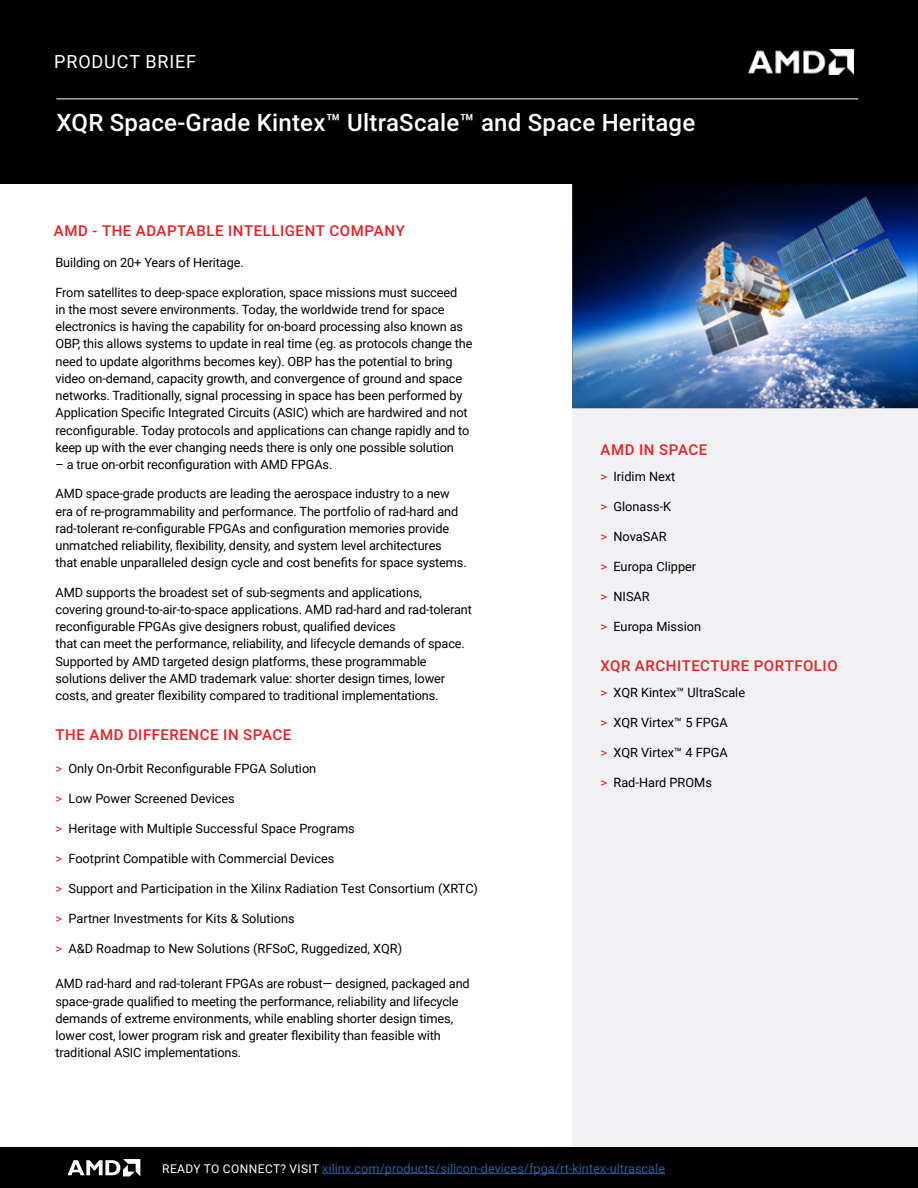
<style>
.page{position:relative;width:918px;height:1188px;background:#fff}
.page>*{position:absolute;margin:0;border:0;box-sizing:border-box;transform-origin:0 0}
.t1{font:500 24px "Roboto";letter-spacing:.01em;color:#fff}
.t2{font:18px "Roboto";letter-spacing:.045em;color:#fff}
.t3{font:500 15px "Roboto";letter-spacing:.035em;color:#ed1d24}
.t4{font:500 15px "Roboto";letter-spacing:.04em;color:#ed2127}
.t5{font:12.75px/17.2px "Roboto";letter-spacing:-.01em;color:#000}
.t6{font:12.75px "Roboto";color:#215e9e}
.s1{color:#ea1d25}
.s2{font-size:12px;color:#fff}
</style>
<div class="page">
<div style="left:572px;top:184px;width:346px;height:1004px;background:#f1f1f3"></div>
<div style="left:0;top:0;width:918px;height:184px;background:#000"></div>
<hr style="left:56px;top:99px;width:802px;height:1px;background:#fff">
<div style="left:0;top:1148px;width:918px;height:40px;background:#000"></div>
<img style="left:749px;top:49px;width:105px;height:25px">
<svg style="left:67px;top:1159px;width:73px;height:17px"></svg>
<hr style="left:322px;top:1173px;width:343px;height:1px;background:#215e9e">
<img style="left:572px;top:184px;width:346px;height:224px">
<h2 class="t2" style="left:54px;top:49px;width:143px">PRODUCT BRIEF</h2>
<h1 class="t1" style="left:56px;top:106px;width:640px">XQR Space-Grade Kintex™ UltraScale™ and Space Heritage</h1>
<p class="t3" style="left:54px;top:220px;width:352px">AMD - THE ADAPTABLE INTELLIGENT COMPANY</p>
<p class="t5" style="left:56px;top:254px;width:190px">Building on 20+ Years of Heritage.</p>
<p class="t5" style="left:56px;top:283px;width:419px">From satellites to deep-space exploration, space missions must succeed<br>in the most severe environments. Today, the worldwide trend for space electronics is having the capability for on-board processing also known as OBP, this allows systems to update in real time (eg. as protocols change the need to update algorithms becomes key). OBP has the potential to bring video on-demand, capacity growth, and convergence of ground and space networks. Traditionally, signal processing in space has been performed by Application Specific Integrated Circuits (ASIC) which are hardwired and not reconfigurable. Today protocols and applications can change rapidly and to keep up with the ever changing needs there is only one possible solution</p>
<p class="t5" style="left:56px;top:456px;width:278px">– a true on-orbit reconfiguration with AMD FPGAs.</p>
<p class="t5" style="left:56px;top:485px;width:413px">AMD space-grade products are leading the aerospace industry to a new era of re-programmability and performance. The portfolio of rad-hard and rad-tolerant re-configurable FPGAs and configuration memories provide unmatched reliability, flexibility, density, and system level architectures that enable unparalleled design cycle and cost benefits for space systems.</p>
<p class="t5" style="left:56px;top:583px;width:418px">AMD supports the broadest set of sub-segments and applications, covering ground-to-air-to-space applications. AMD rad-hard and rad-tolerant reconfigurable FPGAs give designers robust, qualified devices<br>that can meet the performance, reliability, and lifecycle demands of space.<br>Supported by AMD targeted design platforms, these programmable solutions deliver the AMD trademark value: shorter design times, lower costs, and greater flexibility compared to traditional implementations.</p>
<p class="t3" style="left:56px;top:724px;width:237px">THE AMD DIFFERENCE IN SPACE</p>
<p class="t5" style="left:56px;top:759px;width:262px"><span class="s1">&gt;</span> Only On-Orbit Reconfigurable FPGA Solution</p>
<p class="t5" style="left:56px;top:789px;width:181px"><span class="s1">&gt;</span> Low Power Screened Devices</p>
<p class="t5" style="left:56px;top:819px;width:301px"><span class="s1">&gt;</span> Heritage with Multiple Successful Space Programs</p>
<p class="t5" style="left:56px;top:849px;width:280px"><span class="s1">&gt;</span> Footprint Compatible with Commercial Devices</p>
<p class="t5" style="left:56px;top:879px;width:424px"><span class="s1">&gt;</span> Support and Participation in the Xilinx Radiation Test Consortium (XRTC)</p>
<p class="t5" style="left:56px;top:909px;width:241px"><span class="s1">&gt;</span> Partner Investments for Kits &amp; Solutions</p>
<p class="t5" style="left:56px;top:939px;width:348px"><span class="s1">&gt;</span> A&amp;D Roadmap to New Solutions (RFSoC, Ruggedized, XQR)</p>
<p class="t5" style="left:56px;top:975px;width:416px">AMD rad-hard and rad-tolerant FPGAs are robust— designed, packaged and space-grade qualified to meeting the performance, reliability and lifecycle demands of extreme environments, while enabling shorter design times, lower cost, lower program risk and greater flexibility than feasible with traditional ASIC implementations.</p>
<p class="t4" style="left:601px;top:439px;width:108px">AMD IN SPACE</p>
<p class="t5" style="left:601px;top:468px;width:76px"><span class="s1">&gt;</span> Iridim Next</p>
<p class="t5" style="left:601px;top:498px;width:72px"><span class="s1">&gt;</span> Glonass-K</p>
<p class="t5" style="left:601px;top:528px;width:67px"><span class="s1">&gt;</span> NovaSAR</p>
<p class="t5" style="left:601px;top:558px;width:97px"><span class="s1">&gt;</span> Europa Clipper</p>
<p class="t5" style="left:601px;top:588px;width:51px"><span class="s1">&gt;</span> NISAR</p>
<p class="t5" style="left:601px;top:618px;width:102px"><span class="s1">&gt;</span> Europa Mission</p>
<p class="t4" style="left:601px;top:655px;width:239px">XQR ARCHITECTURE PORTFOLIO</p>
<p class="t5" style="left:601px;top:683px;width:146px"><span class="s1">&gt;</span> XQR Kintex™ UltraScale</p>
<p class="t5" style="left:601px;top:713px;width:129px"><span class="s1">&gt;</span> XQR Virtex™ 5 FPGA</p>
<p class="t5" style="left:601px;top:743px;width:129px"><span class="s1">&gt;</span> XQR Virtex™ 4 FPGA</p>
<p class="t5" style="left:601px;top:773px;width:113px"><span class="s1">&gt;</span> Rad-Hard PROMs</p>
<p class="t6" style="left:162px;top:1159px;width:504px"><span class="s2">READY TO CONNECT? VISIT</span> xilinx.com/products/silicon-devices/fpga/rt-kintex-ultrascale</p>
</div>
